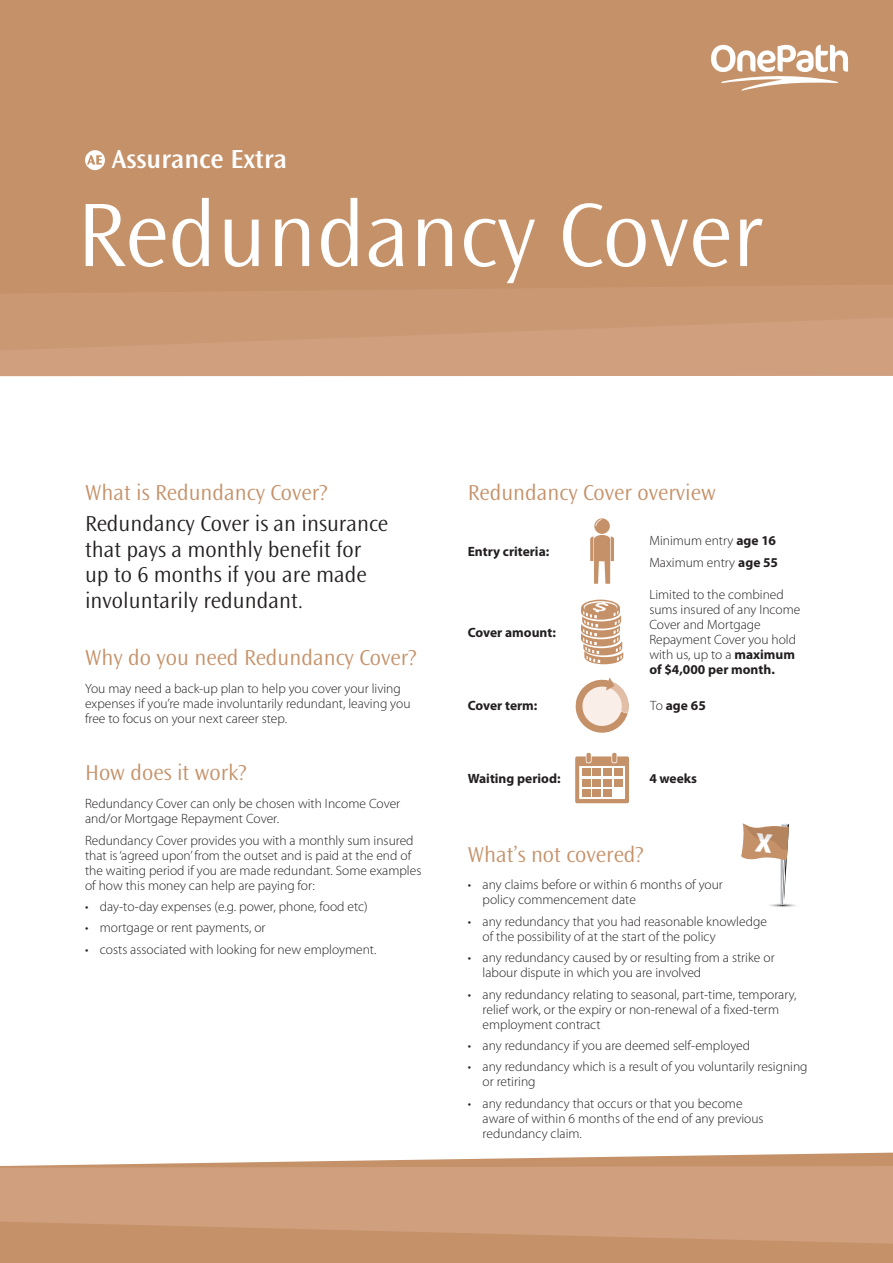
<style>
.page{position:relative;width:893px;height:1263px;background:#fff}
.page>*{position:absolute;margin:0;border:0;box-sizing:border-box;transform-origin:0 0}
.t1{font:300 94.05px "Ocean Sans";color:#fff}
.t2{font:600 27.15px "Ocean Sans";color:#fff}
.t3{font:300 22.5px "Ocean Sans";color:#c59169}
.t4{font:300 22.5px/25.5px "Ocean Sans";color:#231f20}
.t5{font:300 13.5px/15px "Myriad Pro";color:#231f20}
.t6{font:700 13.5px "Myriad Pro";color:#231f20}
.s1{font-weight:700}
.s2{font-weight:300}
</style>
<div class="page">
<div style="left:0;top:0;width:893px;height:284px;background:#c59169"></div>
<svg style="left:0;top:1152px;width:893px;height:111px;fill:#c59169"></svg>
<svg style="left:0;top:284px;width:893px;height:33px;fill:#ca9873"></svg>
<svg style="left:0;top:1166px;width:893px;height:78px;fill:#cf9f7e"></svg>
<svg style="left:0;top:317px;width:893px;height:59px;fill:#cf9f7e"></svg>
<svg style="left:85px;top:150px;width:20px;height:20px"></svg>
<svg style="left:590px;top:518px;width:24px;height:66px"></svg>
<svg style="left:581px;top:600px;width:42px;height:64px"></svg>
<svg style="left:575px;top:753px;width:54px;height:50px"></svg>
<svg style="left:575px;top:677px;width:54px;height:56px"></svg>
<svg style="left:711px;top:45px;width:137px;height:46px"></svg>
<svg style="left:741px;top:823px;width:55px;height:84px"></svg>
<h2 class="t2" style="left:112px;top:144px;width:177px">Assurance Extra</h2>
<h1 class="t1" style="left:77px;top:183px;width:688px">Redundancy Cover</h1>
<h3 class="t3" style="left:85px;top:480px;width:244px">What is Redundancy Cover?</h3>
<h3 class="t4" style="left:85px;top:511px;width:305px">Redundancy Cover is an insurance that pays a monthly benefit for up to 6 months if you are made involuntarily redundant.</h3>
<h3 class="t3" style="left:85px;top:645px;width:333px">Why do you need Redundancy Cover?</h3>
<p class="t5" style="left:85px;top:681px;width:327px">You may need a back-up plan to help you cover your living expenses if you’re made involuntarily redundant, leaving you free to focus on your next career step.</p>
<h3 class="t3" style="left:85px;top:761px;width:163px">How does it work?</h3>
<p class="t5" style="left:85px;top:796px;width:317px">Redundancy Cover can only be chosen with Income Cover and/or Mortgage Repayment Cover.</p>
<p class="t5" style="left:85px;top:833px;width:338px">Redundancy Cover provides you with a monthly sum insured that is ‘agreed upon’ from the outset and is paid at the end of the waiting period if you are made redundant. Some examples of how this money can help are paying for:</p>
<p class="t5" style="left:85px;top:899px;width:284px">• day-to-day expenses (e.g. power, phone, food etc)</p>
<p class="t5" style="left:85px;top:920px;width:182px">• mortgage or rent payments, or</p>
<p class="t5" style="left:85px;top:942px;width:293px">• costs associated with looking for new employment.</p>
<h3 class="t3" style="left:468px;top:480px;width:250px">Redundancy Cover overview</h3>
<p class="t6" style="left:468px;top:543px;width:83px">Entry criteria:</p>
<p class="t6" style="left:468px;top:624px;width:90px">Cover amount:</p>
<p class="t6" style="left:468px;top:697px;width:71px">Cover term:</p>
<p class="t5" style="left:649px;top:530px;width:130px;line-height:21.5px">Minimum entry <span class="s1">age 16<br></span>Maximum entry <span class="s1">age 55</span></p>
<p class="t5" style="left:649px;top:587px;width:153px">Limited to the combined sums insured of any Income<br>Cover and Mortgage<br>Repayment Cover you hold with us, up to a <span class="s1">maximum of $4,000 per month.</span></p>
<p class="t6" style="left:650px;top:697px;width:57px"><span class="s2">To</span> age 65</p>
<p class="t6" style="left:468px;top:770px;width:94px">Waiting period:</p>
<p class="t6" style="left:649px;top:770px;width:49px">4 weeks</p>
<h3 class="t3" style="left:468px;top:842px;width:178px">What’s not covered?</h3>
<p class="t5" style="left:483px;top:878px;width:242px;text-indent:-15px">• any claims before or within 6 months of your policy commencement date</p>
<p class="t5" style="left:483px;top:914px;width:286px;text-indent:-15px">• any redundancy that you had reasonable knowledge of the possibility of at the start of the policy</p>
<p class="t5" style="left:483px;top:950px;width:294px;text-indent:-15px">• any redundancy caused by or resulting from a strike or labour dispute in which you are involved</p>
<p class="t5" style="left:483px;top:987px;width:316px;text-indent:-15px">• any redundancy relating to seasonal, part-time, temporary, relief work, or the expiry or non-renewal of a fixed-term employment contract</p>
<p class="t5" style="left:468px;top:1038px;width:284px">• any redundancy if you are deemed self-employed</p>
<p class="t5" style="left:483px;top:1060px;width:326px;text-indent:-15px">• any redundancy which is a result of you voluntarily resigning or retiring</p>
<p class="t5" style="left:483px;top:1096px;width:283px;text-indent:-15px">• any redundancy that occurs or that you become aware of within 6 months of the end of any previous redundancy claim.</p>
</div>
